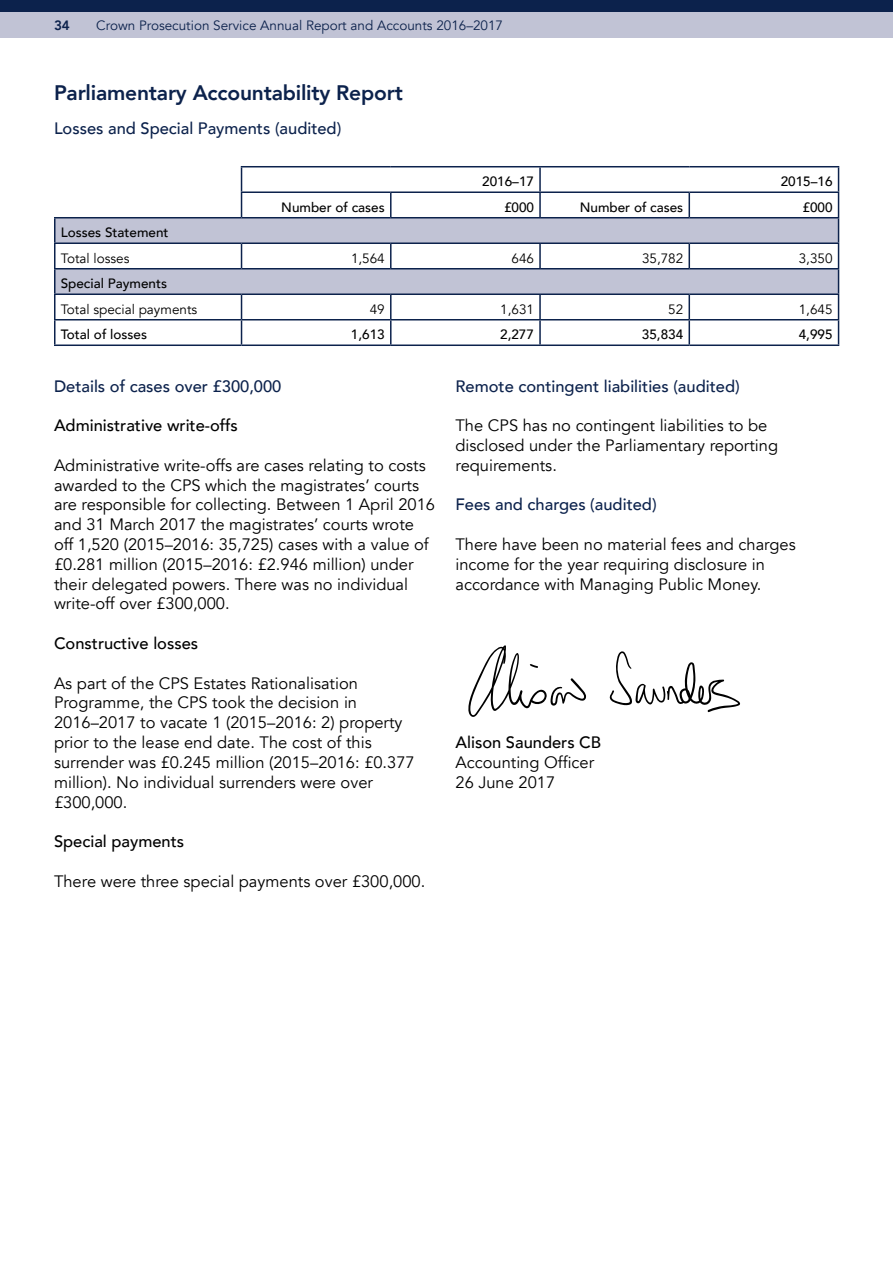
<style>
.page{position:relative;width:893px;height:1263px;background:#fff}
.page>*{position:absolute;margin:0;border:0;box-sizing:border-box;transform-origin:0 0}
.t1{font:800 21px "Avenir";letter-spacing:-.01em;color:#0c224c}
.t2{font:16.5px/19.8px "Avenir";color:#000}
.t3{font:500 16.5px "Avenir";color:#0c224c}
.t4{font:500 16.5px "Avenir";color:#000}
.t5{font:500 13.5px "Avenir";color:#000}
.t6{font:13.5px "Avenir";color:#000}
.t7{font:13.5px "Avenir";color:#0c224c}
.t8{font:800 13.5px "Avenir";color:#0c224c}
</style>
<div class="page">
<div style="left:0;top:0;width:893px;height:13px;background:#0c224c"></div>
<div style="left:0;top:13px;width:893px;height:25px;background:#c1c3d5"></div>
<svg style="left:56px;top:218px;width:782px;height:75px;fill:#c1c3d5"></svg>
<hr style="left:241px;top:166px;width:150px;height:1px;background:#0c224c">
<hr style="left:391px;top:166px;width:149px;height:1px;background:#0c224c">
<hr style="left:540px;top:166px;width:149px;height:1px;background:#0c224c">
<hr style="left:539px;top:167px;width:2px;height:24px;background:#0c224c">
<hr style="left:689px;top:166px;width:150px;height:1px;background:#0c224c">
<hr style="left:241px;top:191px;width:150px;height:2px;background:#0c224c">
<svg style="left:241px;top:167px;width:1px;height:50px"></svg>
<hr style="left:391px;top:191px;width:149px;height:2px;background:#0c224c">
<hr style="left:390px;top:193px;width:2px;height:24px;background:#0c224c">
<hr style="left:540px;top:191px;width:149px;height:2px;background:#0c224c">
<hr style="left:539px;top:193px;width:2px;height:24px;background:#0c224c">
<hr style="left:689px;top:191px;width:150px;height:2px;background:#0c224c">
<hr style="left:688px;top:193px;width:2px;height:24px;background:#0c224c">
<hr style="left:54px;top:217px;width:188px;height:1px;background:#0c224c">
<hr style="left:54px;top:218px;width:2px;height:24px;background:#0c224c">
<hr style="left:242px;top:217px;width:149px;height:1px;background:#0c224c">
<hr style="left:391px;top:217px;width:149px;height:1px;background:#0c224c">
<hr style="left:540px;top:217px;width:149px;height:1px;background:#0c224c">
<hr style="left:689px;top:217px;width:150px;height:1px;background:#0c224c">
<hr style="left:54px;top:242px;width:188px;height:2px;background:#0c224c">
<hr style="left:54px;top:244px;width:2px;height:24px;background:#0c224c">
<hr style="left:242px;top:242px;width:149px;height:2px;background:#0c224c">
<svg style="left:241px;top:244px;width:1px;height:24px"></svg>
<hr style="left:391px;top:242px;width:149px;height:2px;background:#0c224c">
<hr style="left:390px;top:244px;width:2px;height:24px;background:#0c224c">
<hr style="left:540px;top:242px;width:149px;height:2px;background:#0c224c">
<hr style="left:539px;top:244px;width:2px;height:24px;background:#0c224c">
<hr style="left:689px;top:242px;width:150px;height:2px;background:#0c224c">
<hr style="left:688px;top:244px;width:2px;height:24px;background:#0c224c">
<hr style="left:54px;top:268px;width:188px;height:1px;background:#0c224c">
<hr style="left:54px;top:269px;width:2px;height:24px;background:#0c224c">
<hr style="left:242px;top:268px;width:149px;height:1px;background:#0c224c">
<hr style="left:391px;top:268px;width:149px;height:1px;background:#0c224c">
<hr style="left:540px;top:268px;width:149px;height:1px;background:#0c224c">
<hr style="left:689px;top:268px;width:150px;height:1px;background:#0c224c">
<hr style="left:54px;top:293px;width:188px;height:2px;background:#0c224c">
<hr style="left:54px;top:295px;width:2px;height:24px;background:#0c224c">
<hr style="left:242px;top:293px;width:149px;height:2px;background:#0c224c">
<hr style="left:391px;top:293px;width:149px;height:2px;background:#0c224c">
<hr style="left:390px;top:295px;width:2px;height:24px;background:#0c224c">
<hr style="left:540px;top:293px;width:149px;height:2px;background:#0c224c">
<hr style="left:539px;top:295px;width:2px;height:24px;background:#0c224c">
<hr style="left:689px;top:293px;width:150px;height:2px;background:#0c224c">
<hr style="left:688px;top:295px;width:2px;height:24px;background:#0c224c">
<hr style="left:54px;top:319px;width:188px;height:1px;background:#0c224c">
<hr style="left:54px;top:320px;width:2px;height:24px;background:#0c224c">
<hr style="left:242px;top:319px;width:149px;height:1px;background:#0c224c">
<svg style="left:241px;top:295px;width:1px;height:49px"></svg>
<hr style="left:391px;top:319px;width:149px;height:1px;background:#0c224c">
<hr style="left:390px;top:320px;width:2px;height:24px;background:#0c224c">
<hr style="left:540px;top:319px;width:149px;height:1px;background:#0c224c">
<hr style="left:539px;top:320px;width:2px;height:24px;background:#0c224c">
<hr style="left:689px;top:319px;width:150px;height:1px;background:#0c224c">
<hr style="left:688px;top:320px;width:2px;height:24px;background:#0c224c">
<svg style="left:838px;top:167px;width:1px;height:177px"></svg>
<hr style="left:54px;top:344px;width:188px;height:2px;background:#0c224c">
<hr style="left:242px;top:344px;width:149px;height:2px;background:#0c224c">
<hr style="left:391px;top:344px;width:149px;height:2px;background:#0c224c">
<hr style="left:540px;top:344px;width:149px;height:2px;background:#0c224c">
<hr style="left:689px;top:344px;width:150px;height:2px;background:#0c224c">
<svg style="left:468px;top:645px;width:118px;height:72px"></svg>
<svg style="left:609px;top:651px;width:132px;height:61px"></svg>
<p class="t8" style="left:54px;top:15px;width:17px">34</p>
<p class="t7" style="left:96px;top:17px;width:408px">Crown Prosecution Service Annual Report and Accounts 2016–2017</p>
<p class="t1" style="left:54px;top:77px;width:350px">Parliamentary Accountability Report</p>
<p class="t3" style="left:54px;top:114px;width:289px">Losses and Special Payments (audited)</p>
<p class="t5" style="left:482px;top:170px;width:53px">2016–17</p>
<p class="t5" style="left:781px;top:170px;width:53px">2015–16</p>
<p class="t5" style="left:281px;top:195px;width:105px">Number of cases</p>
<p class="t5" style="left:504px;top:195px;width:32px">£000</p>
<p class="t5" style="left:580px;top:195px;width:105px">Number of cases</p>
<p class="t5" style="left:802px;top:195px;width:32px">£000</p>
<p class="t5" style="left:61px;top:221px;width:109px">Losses Statement</p>
<p class="t6" style="left:61px;top:250px;width:70px">Total losses</p>
<p class="t6" style="left:351px;top:250px;width:35px">1,564</p>
<p class="t6" style="left:511px;top:250px;width:24px">646</p>
<p class="t6" style="left:642px;top:250px;width:43px">35,782</p>
<p class="t6" style="left:799px;top:250px;width:35px">3,350</p>
<p class="t5" style="left:61px;top:272px;width:108px">Special Payments</p>
<p class="t6" style="left:61px;top:301px;width:138px">Total special payments</p>
<p class="t6" style="left:370px;top:301px;width:17px">49</p>
<p class="t6" style="left:500px;top:301px;width:35px">1,631</p>
<p class="t6" style="left:668px;top:301px;width:17px">52</p>
<p class="t6" style="left:799px;top:301px;width:35px">1,645</p>
<p class="t5" style="left:61px;top:323px;width:88px">Total of losses</p>
<p class="t5" style="left:351px;top:323px;width:35px">1,613</p>
<p class="t5" style="left:500px;top:323px;width:35px">2,277</p>
<p class="t5" style="left:642px;top:323px;width:43px">35,834</p>
<p class="t5" style="left:799px;top:323px;width:35px">4,995</p>
<p class="t3" style="left:54px;top:372px;width:229px">Details of cases over £300,000</p>
<p class="t4" style="left:54px;top:411px;width:185px">Administrative write-offs</p>
<p class="t2" style="left:54px;top:456px;width:383px">Administrative write-offs are cases relating to costs awarded to the CPS which the magistrates’ courts are responsible for collecting. Between 1 April 2016 and 31 March 2017 the magistrates’ courts wrote off 1,520 (2015–2016: 35,725) cases with a value of £0.281 million (2015–2016: £2.946 million) under their delegated powers. There was no individual write-off over £300,000.</p>
<p class="t4" style="left:54px;top:629px;width:146px">Constructive losses</p>
<p class="t2" style="left:54px;top:673px;width:362px">As part of the CPS Estates Rationalisation Programme, the CPS took the decision in 2016–2017 to vacate 1 (2015–2016: 2) property prior to the lease end date. The cost of this surrender was £0.245 million (2015–2016: £0.377 million). No individual surrenders were over £300,000.</p>
<p class="t4" style="left:54px;top:827px;width:132px">Special payments</p>
<p class="t2" style="left:54px;top:871px;width:373px">There were three special payments over £300,000.</p>
<p class="t3" style="left:455px;top:372px;width:286px">Remote contingent liabilities (audited)</p>
<p class="t2" style="left:455px;top:416px;width:324px">The CPS has no contingent liabilities to be disclosed under the Parliamentary reporting requirements.</p>
<p class="t3" style="left:455px;top:490px;width:203px">Fees and charges (audited)</p>
<p class="t2" style="left:455px;top:535px;width:342px">There have been no material fees and charges income for the year requiring disclosure in accordance with Managing Public Money.</p>
<p class="t4" style="left:455px;top:728px;width:147px">Alison Saunders CB</p>
<p class="t2" style="left:455px;top:753px;width:140px">Accounting Officer</p>
<p class="t2" style="left:455px;top:772px;width:101px">26 June 2017</p>
</div>
